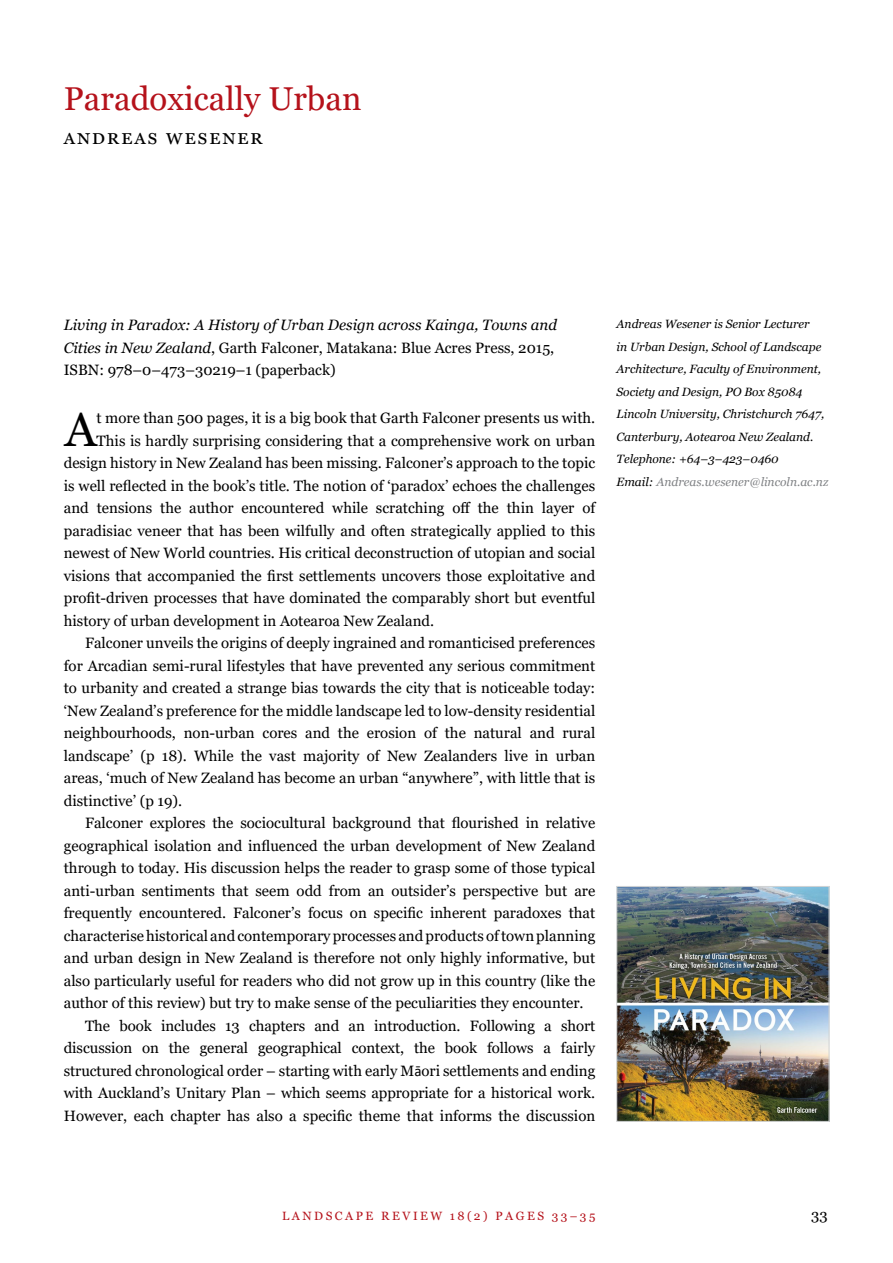
<style>
.page{position:relative;width:893px;height:1263px;background:#fff}
.page>*{position:absolute;margin:0;border:0;box-sizing:border-box;transform-origin:0 0}
.LR_body_text_first{font:47.4px "Georgia";color:#000}
.LR_chapter_head{font:33px "Georgia";color:#b5121b}
.LR_author{font:21px "Georgia";letter-spacing:.13em;color:#000}
.LR_body_text{font:15px/22.5px "Georgia";color:#000;text-align:justify}
.LR_body_text_first-2{font:15px "Georgia";color:#000}
.LR_body_text_no_inde{font:15px/22.5px "Georgia";color:#000}
.LR_author_details{font:italic 12px/22.5px "Georgia";color:#000}
.LR_author_details-2{font:italic 12px "Georgia";color:#808285}
.LR_author_footer{font:12px "Georgia";letter-spacing:.21em;color:#b5121b}
.s1{font-style:italic}
.s2{font-family:"Calibri"}
.s3{color:#000}
</style>
<div class="page">
<img style="left:619px;top:888px;width:208px;height:231px">
<div style="left:617px;top:886px;width:212px;height:235px;border:1px solid #d1d3d4"></div>
<p class="LR_chapter_head" style="left:64px;top:79px;width:299px">Paradoxically Urban</p>
<p class="LR_author" style="left:64px;top:124px;width:197px">andreas wesener</p>
<p class="LR_body_text_no_inde" style="left:64px;top:314px;width:495px"><span class="s1">Living in Paradox: A History of Urban Design across Kainga, Towns and<br>Cities in New Zealand</span>, Garth Falconer, Matakana: Blue Acres Press, 2015,<br>ISBN: 978–0–473–30219–1 (paperback)</p>
<p class="LR_body_text_first" style="left:65px;top:401px;width:33px">A</p>
<p class="LR_body_text_first-2" style="left:97px;top:409px;width:500px">t more than 500 pages, it is a big book that Garth Falconer presents us with.</p>
<p class="LR_body_text_first-2" style="left:97px;top:432px;width:500px">This is hardly surprising considering that a comprehensive work on urban</p>
<p class="LR_body_text_first-2" style="left:64px;top:454px;width:533px">design history in New Zealand has been missing. Falconer’s approach to the topic</p>
<p class="LR_body_text_first-2" style="left:64px;top:477px;width:533px">is well reflected in the book’s title. The notion of ‘paradox’ echoes the challenges</p>
<p class="LR_body_text_first-2" style="left:64px;top:499px;width:533px">and tensions the author encountered while scratching off the thin layer of</p>
<p class="LR_body_text_first-2" style="left:64px;top:522px;width:533px">paradisiac veneer that has been wilfully and often strategically applied to this</p>
<p class="LR_body_text_first-2" style="left:64px;top:544px;width:533px">newest of New World countries. His critical deconstruction of utopian and social</p>
<p class="LR_body_text_first-2" style="left:64px;top:567px;width:533px">visions that accompanied the first settlements uncovers those exploitative and</p>
<p class="LR_body_text_first-2" style="left:64px;top:589px;width:533px">profit-driven processes that have dominated the comparably short but eventful</p>
<p class="LR_body_text_first-2" style="left:64px;top:612px;width:372px">history of urban development in Aotearoa New Zealand.</p>
<p class="LR_body_text" style="left:64px;top:632px;width:533px;text-indent:21px">Falconer unveils the origins of deeply ingrained and romanticised preferences for Arcadian semi-rural lifestyles that have prevented any serious commitment to urbanity and created a strange bias towards the city that is noticeable today: ‘New Zealand’s preference for the middle landscape led to low-density residential neighbourhoods, non-urban cores and the erosion of the natural and rural landscape’ (p 18). While the vast majority of New Zealanders live in urban areas, ‘much of New Zealand has become an urban “anywhere”, with little that is distinctive’ (p 19).</p>
<p class="LR_body_text" style="left:64px;top:812px;width:533px;text-indent:21px">Falconer explores the sociocultural background that flourished in relative geographical isolation and influenced the urban development of New Zealand through to today. His discussion helps the reader to grasp some of those typical anti-urban sentiments that seem odd from an outsider’s perspective but are frequently encountered. Falconer’s focus on specific inherent paradoxes that characterise historical and contemporary processes and products of town planning and urban design in New Zealand is therefore not only highly informative, but also particularly useful for readers who did not grow up in this country (like the author of this review) but try to make sense of the peculiarities they encounter.</p>
<p class="LR_body_text" style="left:64px;top:1015px;width:533px;text-indent:21px">The book includes 13 chapters and an introduction. Following a short discussion on the general geographical context, the book follows a fairly structured chronological order – starting with early M<span class="s2">ā</span>ori settlements and ending with Auckland’s Unitary Plan – which seems appropriate for a historical work.<br>However, each chapter has also a specific theme that informs the discussion</p>
<p class="LR_author_details" style="left:617px;top:313px;width:209px">Andreas Wesener is Senior Lecturer<br>in Urban Design, School of Landscape Architecture, Faculty of Environment, Society and Design, PO Box 85084<br>Lincoln University, Christchurch 7647, Canterbury, Aotearoa New Zealand.</p>
<p class="LR_author_details" style="left:617px;top:448px;width:164px">Telephone: +64–3–423–0460</p>
<p class="LR_author_details-2" style="left:617px;top:474px;width:213px"><span class="s3">Email:</span> Andreas.wesener@lincoln.ac.nz</p>
<p class="LR_author_footer" style="left:282px;top:1209px;width:315px">LANDSCAPE REVIEW 18(2) PAGES 33–35</p>
<p class="LR_body_text" style="left:811px;top:1204px;width:18px">33</p>
</div>
